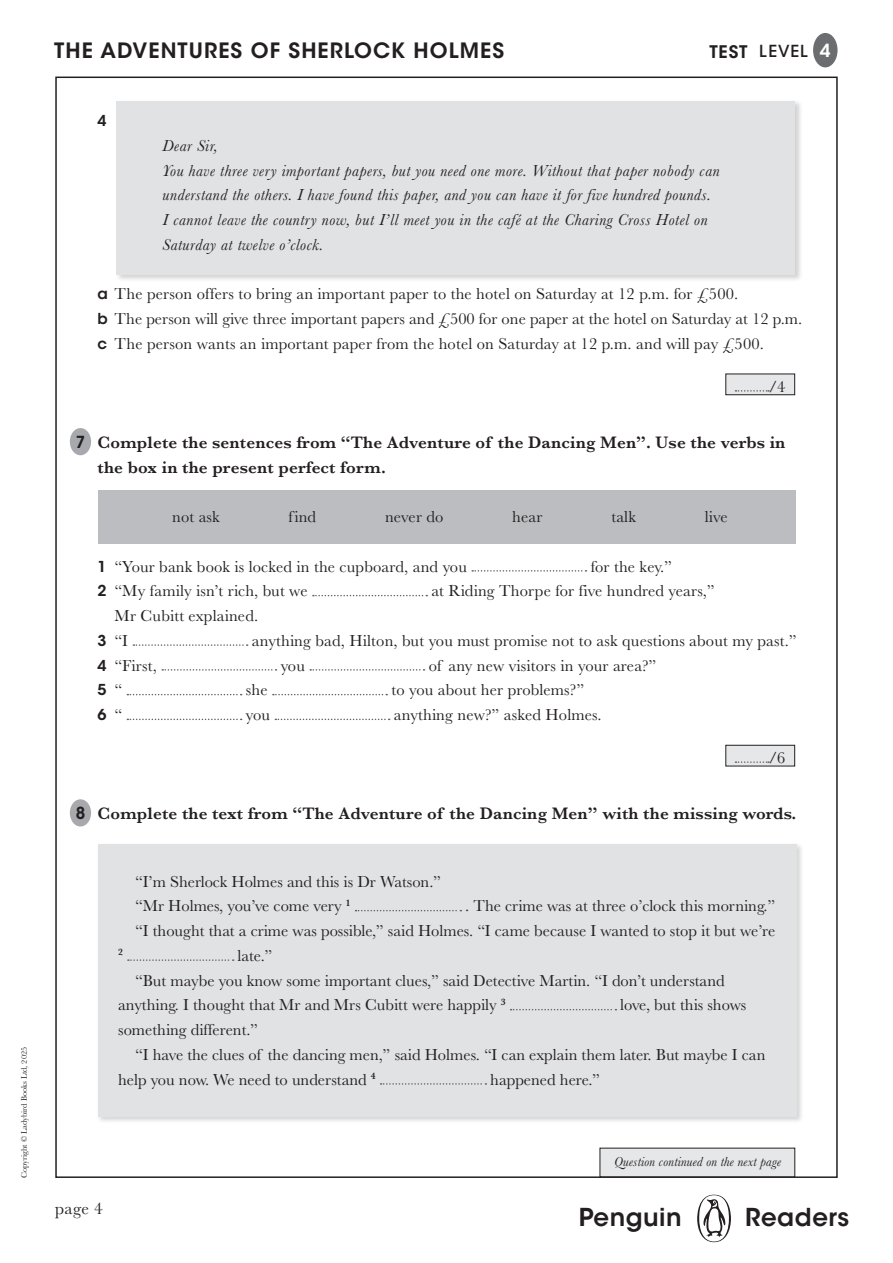
<style>
.page{position:relative;width:893px;height:1263px;background:#fff}
.page>*{position:absolute;margin:0;border:0;box-sizing:border-box;transform-origin:0 0}
.t1{font:600 24.6px "ITC Avant Garde Std";letter-spacing:.02em;color:#231f20}
.t2{font:600 21px "ITC Avant Garde Std";letter-spacing:.05em;color:#231f20}
._05b_HEADING{font:600 17.25px/24.8px "Baskerville MT Pro";letter-spacing:.01em;color:#231f20}
.t3{font:17.25px "Baskerville MT Pro";color:#231f20}
._05_BODY{font:16.5px "Baskerville MT Pro";letter-spacing:.01em;color:#231f20}
.body_off_grid{font:16.5px/24.8px "Baskerville MT Pro";color:#231f20}
.letter_writing{font:italic 16.5px/24.8px "Baskerville MT Pro";letter-spacing:.03em;color:#231f20}
.t4{font:500 16.5px "ITC Avant Garde Std";letter-spacing:.05em;color:#231f20}
.score{font:16.5px "Baskerville MT Pro";color:#231f20}
.BODY_TEXT{font:600 16.5px "ITC Avant Garde Std";color:#231f20;scale:.96 1}
._05_BODY-2{font:600 15px "ITC Avant Garde Std";color:#231f20}
.continued{font:italic 13.5px "Baskerville MT Pro";letter-spacing:.01em;color:#231f20}
.body_off_grid-2{font:600 9.6px "Baskerville MT Pro";color:#231f20}
.t5{font:8.25px "Baskerville MT Pro";color:#231f20}
.s1{font-weight:600;font-size:17.25px}
.s2{font-weight:600;font-size:18px;color:#fff}
.s3{font-family:"ITC Avant Garde Std";font-weight:600;font-size:15px}
.s4{font-family:"Baskerville MT Pro";font-weight:400;font-size:16.5px}
</style>
<div class="page">
<div style="left:813px;top:33px;width:24px;height:34px;background:#6c6d70;border-radius:50%"></div>
<div style="left:697px;top:1195px;width:34px;height:47px;background:#231f20;border-radius:50%"></div>
<svg style="left:699px;top:1195px;width:30px;height:46px"></svg>
<div style="left:98px;top:490px;width:697px;height:54px;background:#bcbdc0"></div>
<svg style="left:472px;top:570px;width:114px;height:2px"></svg>
<svg style="left:313px;top:595px;width:114px;height:1px"></svg>
<svg style="left:133px;top:644px;width:115px;height:2px"></svg>
<svg style="left:162px;top:669px;width:115px;height:2px"></svg>
<svg style="left:310px;top:669px;width:114px;height:2px"></svg>
<svg style="left:127px;top:694px;width:115px;height:1px"></svg>
<svg style="left:273px;top:694px;width:114px;height:1px"></svg>
<svg style="left:127px;top:719px;width:115px;height:1px"></svg>
<svg style="left:275px;top:719px;width:115px;height:1px"></svg>
<div style="left:115px;top:100px;width:688px;height:182px;background:#231f20;opacity:.2"></div>
<div style="left:117px;top:101px;width:678px;height:174px;background:#e1e2e4"></div>
<div style="left:70px;top:428px;width:21px;height:27px;background:#a8a9ad;border-radius:50%"></div>
<div style="left:70px;top:799px;width:21px;height:27px;background:#a8a9ad;border-radius:50%"></div>
<div style="left:96px;top:842px;width:708px;height:281px;background:#231f20;opacity:.2"></div>
<div style="left:98px;top:844px;width:698px;height:272px;background:#e1e2e4"></div>
<svg style="left:356px;top:910px;width:105px;height:1px"></svg>
<svg style="left:128px;top:959px;width:106px;height:2px"></svg>
<svg style="left:511px;top:1009px;width:105px;height:1px"></svg>
<svg style="left:381px;top:1083px;width:105px;height:2px"></svg>
<div style="left:726px;top:374px;width:69px;height:21px;background:#e6e7e9"></div>
<div style="left:725px;top:374px;width:70px;height:21px;border:1px solid #231f20"></div>
<svg style="left:735px;top:390px;width:34px;height:2px"></svg>
<div style="left:726px;top:745px;width:69px;height:21px;background:#e6e7e9"></div>
<div style="left:725px;top:745px;width:70px;height:21px;border:1px solid #231f20"></div>
<svg style="left:735px;top:761px;width:34px;height:2px"></svg>
<div style="left:600px;top:1148px;width:195px;height:29px;background:#e6e7e9"></div>
<div style="left:600px;top:1148px;width:195px;height:29px;border:1px solid #231f20"></div>
<p class="t5" style="left:19px;top:1178px;width:132px;rotate:-90deg">Copyright © Ladybird Books Ltd, 2025</p>
<p class="t2" style="left:54px;top:37px;width:451px">THE ADVENTURES OF SHERLOCK HOLMES</p>
<p class="_05_BODY-2" style="left:98px;top:111px;width:11px">4</p>
<p class="t4" style="left:709px;top:41px;width:123px"><span class="s1">TEST</span> LEVEL <span class="s2">4</span></p>
<p class="letter_writing" style="left:162px;top:133px;width:56px">Dear Sir,</p>
<p class="letter_writing" style="left:162px;top:158px;width:559px">You have three very important papers, but you need one more. Without that paper nobody can understand the others. I have found this paper, and you can have it for five hundred pounds.<br>I cannot leave the country now, but I’ll meet you in the café at the Charing Cross Hotel on Saturday at twelve o’clock.</p>
<p class="_05_BODY" style="left:98px;top:284px;width:642px"><span class="s3">a</span> The person offers to bring an important paper to the hotel on Saturday at 12 p.m. for £500.</p>
<p class="_05_BODY" style="left:98px;top:309px;width:706px"><span class="s3">b</span> The person will give three important papers and £500 for one paper at the hotel on Saturday at 12 p.m.</p>
<p class="_05_BODY" style="left:98px;top:334px;width:668px"><span class="s3">c</span> The person wants an important paper from the hotel on Saturday at 12 p.m. and will pay £500.</p>
<p class="score" style="left:769px;top:377px;width:18px">/4</p>
<p class="BODY_TEXT" style="left:76px;top:431px;width:11px">7</p>
<p class="_05b_HEADING" style="left:98px;top:430px;width:689px">Complete the sentences from “The Adventure of the Dancing Men”. Use the verbs in the box in the present perfect form.</p>
<p class="_05_BODY" style="left:172px;top:507px;width:49px">not ask</p>
<p class="_05_BODY" style="left:289px;top:507px;width:29px">find</p>
<p class="_05_BODY" style="left:385px;top:507px;width:60px">never do</p>
<p class="_05_BODY" style="left:512px;top:507px;width:32px">hear</p>
<p class="_05_BODY" style="left:611px;top:507px;width:26px">talk</p>
<p class="_05_BODY" style="left:705px;top:507px;width:25px">live</p>
<p class="_05_BODY" style="left:98px;top:557px;width:371px"><span class="s3">1</span> “Your bank book is locked in the cupboard, and you</p>
<p class="_05_BODY" style="left:591px;top:557px;width:83px">for the key.”</p>
<p class="_05_BODY" style="left:98px;top:581px;width:212px"><span class="s3">2</span> “My family isn’t rich, but we</p>
<p class="_05_BODY" style="left:431px;top:581px;width:285px">at Riding Thorpe for five hundred years,”</p>
<p class="_05_BODY" style="left:115px;top:606px;width:145px">Mr Cubitt explained.</p>
<p class="_05_BODY" style="left:98px;top:631px;width:32px"><span class="s3">3</span> “I</p>
<p class="_05_BODY" style="left:252px;top:631px;width:546px">anything bad, Hilton, but you must promise not to ask questions about my past.”</p>
<p class="_05_BODY" style="left:98px;top:656px;width:61px"><span class="s3">4</span> “First,</p>
<p class="_05_BODY" style="left:281px;top:656px;width:26px">you</p>
<p class="_05_BODY" style="left:429px;top:656px;width:229px">of any new visitors in your area?”</p>
<p class="_05_BODY-2" style="left:98px;top:680px;width:26px">5 <span class="s4">“</span></p>
<p class="_05_BODY" style="left:246px;top:680px;width:23px">she</p>
<p class="_05_BODY" style="left:391px;top:680px;width:194px">to you about her problems?”</p>
<p class="_05_BODY-2" style="left:98px;top:705px;width:26px">6 <span class="s4">“</span></p>
<p class="_05_BODY" style="left:246px;top:705px;width:26px">you</p>
<p class="_05_BODY" style="left:394px;top:705px;width:209px">anything new?” asked Holmes.</p>
<p class="score" style="left:769px;top:748px;width:18px">/6</p>
<p class="BODY_TEXT" style="left:76px;top:802px;width:11px">8</p>
<p class="_05b_HEADING" style="left:98px;top:801px;width:700px">Complete the text from “The Adventure of the Dancing Men” with the missing words.</p>
<p class="body_off_grid" style="left:135px;top:869px;width:307px">“I’m Sherlock Holmes and this is Dr Watson.”</p>
<p class="body_off_grid" style="left:135px;top:894px;width:217px">“Mr Holmes, you’ve come very <sup>1</sup></p>
<p class="body_off_grid" style="left:465px;top:894px;width:312px">. The crime was at three o’clock this morning.”</p>
<p class="body_off_grid" style="left:135px;top:918px;width:641px">“I thought that a crime was possible,” said Holmes. “I came because I wanted to stop it but we’re</p>
<p class="body_off_grid-2" style="left:118px;top:947px;width:6px">2</p>
<p class="body_off_grid" style="left:238px;top:943px;width:36px">late.”</p>
<p class="body_off_grid" style="left:118px;top:968px;width:608px;text-indent:17px">“But maybe you know some important clues,” said Detective Martin. “I don’t understand anything. I thought that Mr and Mrs Cubitt were happily <sup>3</sup></p>
<p class="body_off_grid" style="left:620px;top:993px;width:128px">love, but this shows</p>
<p class="body_off_grid" style="left:118px;top:1017px;width:141px">something different.”</p>
<p class="body_off_grid" style="left:118px;top:1042px;width:649px;text-indent:17px">“I have the clues of the dancing men,” said Holmes. “I can explain them later. But maybe I can help you now. We need to understand <sup>4</sup></p>
<p class="body_off_grid" style="left:490px;top:1067px;width:111px">happened here.”</p>
<p class="continued" style="left:614px;top:1153px;width:168px">Question continued on the next page</p>
<p class="t3" style="left:55px;top:1198px;width:49px">page 4</p>
<h1 class="t1" style="left:579px;top:1201px;width:104px">Penguin</h1>
<h1 class="t1" style="left:745px;top:1201px;width:106px">Readers</h1>
</div>
